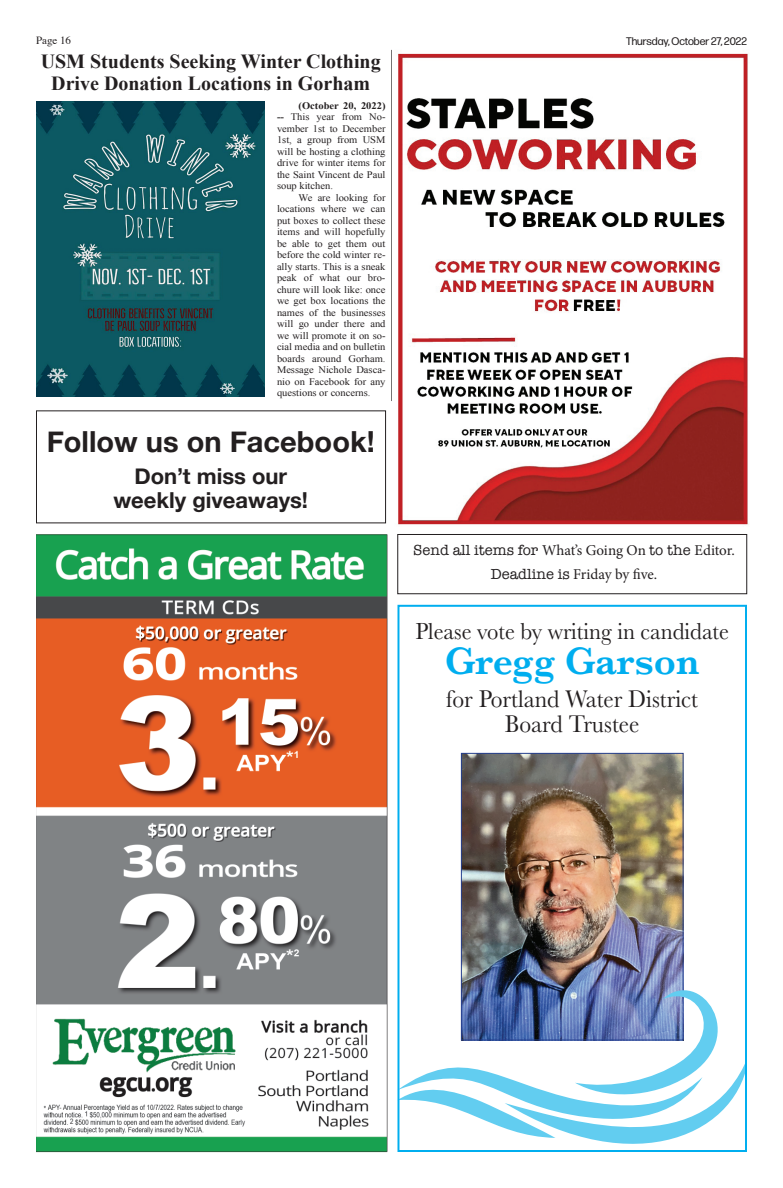
<style>
.page{position:relative;width:783px;height:1188px;background:#fff}
.page>*{position:absolute;margin:0;border:0;box-sizing:border-box;transform-origin:0 0}
.t1{font:600 40px "Baskerville";color:#00aeef}
.t2{font:700 29px "Helvetica Neue";color:#231f20}
.t3{font:25px/25px "Baskerville";color:#231f20;text-align:center;scale:.94 1}
.t4{font:24px "Baskerville";color:#231f20;scale:.94 1}
.t5{font:700 22px/23.2px "Helvetica Neue";color:#231f20;text-align:center}
.t6{font:700 20px/22px "Times New Roman";color:#231f20;text-align:center}
.t7{font:15px "American Typewriter";color:#231f20}
.t8{font:15px "Minion Pro";letter-spacing:-.01em;color:#231f20}
.t9{font:11px "Forma DJR Deck";color:#231f20}
.t10{font:11px "Times";color:#231f20}
.t11{font:10px/11.5px "Times New Roman";color:#231f20;text-align:justify;scale:1.05 1}
.s1{font-weight:700}
.s2{font-family:"Minion Pro"}
.s3{font-family:"American Typewriter"}
</style>
<div class="page">
<img style="left:36px;top:534px;width:368px;height:619px">
<img style="left:36px;top:102px;width:229px;height:294px">
<img style="left:463px;top:755px;width:219px;height:235px">
<div style="left:461px;top:753px;width:223px;height:287px;border:1px solid #253f8e"></div>
<svg style="left:401px;top:990px;width:343px;height:154px"></svg>
<div style="left:398px;top:605px;width:349px;height:547px;border:2px solid #00aeef"></div>
<img style="left:398px;top:53px;width:351px;height:472px">
<div style="left:398px;top:534px;width:349px;height:60px;border:1px solid #231f20"></div>
<p class="t10" style="left:36px;top:30px;width:37px">Page 16</p>
<p class="t9" style="left:626px;top:34px;width:122px">Thursday, October 27, 2022</p>
<h3 class="t6" style="left:41px;top:50px;width:342px">USM Students Seeking Winter Clothing<br>Drive Donation Locations in Gorham</h3>
<p class="t11" style="left:277px;top:99px;width:105px;text-indent:22px"><span class="s1">(October 20, 2022) --</span> This year from No&shy;vember 1st to December 1st, a group from USM will be hosting a clothing drive for winter items for the Saint Vincent de Paul soup kitchen.</p>
<p class="t11" style="left:277px;top:191px;width:105px;text-indent:22px">We are looking for locations where we can put boxes to collect these items and will hopefully be able to get them out before the cold winter re&shy;ally starts. This is a sneak peak of what our bro&shy;chure will look like: once we get box locations the names of the businesses will go under there and we will promote it on so&shy;cial media and on bulletin boards around Gorham.<br>Message Nichole Dasca&shy;nio on Facebook for any questions or concerns.</p>
<h2 class="t2" style="left:47px;top:419px;width:330px">Follow us on Facebook!</h2>
<h3 class="t5" style="left:113px;top:466px;width:196px">Don’t miss our weekly giveaways!</h3>
<h3 class="t7" style="left:413px;top:539px;width:323px">Send all items for <span class="s2">What’s Going On</span> to the <span class="s2">Editor.</span></h3>
<h3 class="t8" style="left:491px;top:564px;width:168px"><span class="s3">Deadline is</span> Friday by five.</h3>
<h3 class="t4" style="left:416px;top:616px;width:335px">Please vote by writing in candidate</h3>
<h1 class="t1" style="left:445px;top:633px;width:256px">Gregg Garson</h1>
<h3 class="t3" style="left:446px;top:686px;width:269px">for Portland Water District<br>Board Trustee</h3>
</div>
